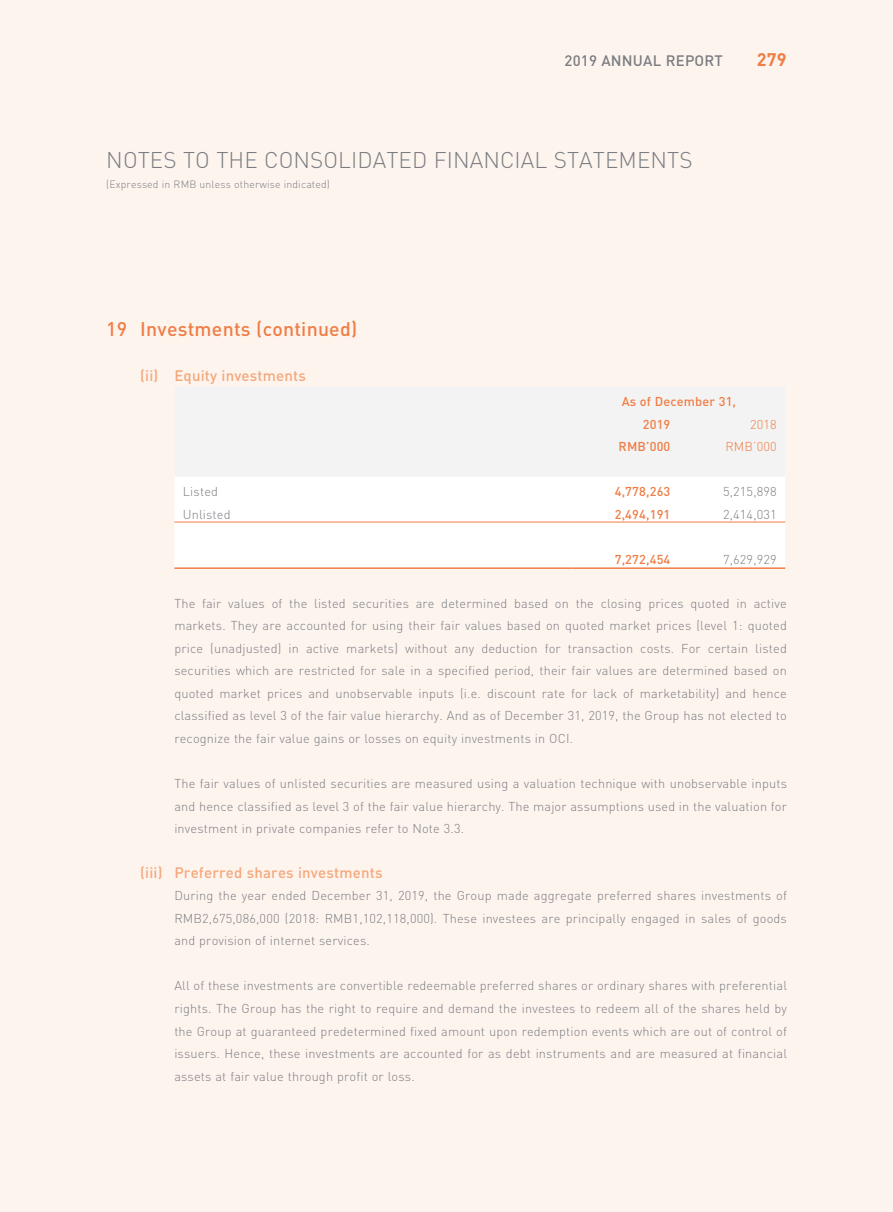
<style>
.page{position:relative;width:893px;height:1212px;background:#fef4ee}
.page>*{position:absolute;margin:0;border:0;box-sizing:border-box;transform-origin:0 0}
.t1{font:300 22.5px "DIN";letter-spacing:.005em;color:#7a7d82}
.t2{font:500 19.5px "DIN";letter-spacing:.01em;color:#ef7d45}
.t3{font:700 18px "DIN";color:#ef7d45}
.t4{font:500 15px "DIN";letter-spacing:.01em;color:#f4a77a}
.t5{font:500 15px "DIN";letter-spacing:.01em;color:#7a7d82}
.t6{font:300 12.75px/22.5px "DIN";letter-spacing:.015em;color:#7a7d82;text-align:justify}
.t7{font:500 12.75px/22.5px "DIN";letter-spacing:.01em;color:#ef7d45}
.t8{font:300 12.75px "DIN";letter-spacing:.015em;color:#ef7d45}
.t9{font:300 10.5px "DIN";letter-spacing:.015em;color:#7a7d82}
</style>
<div class="page">
<div style="left:175px;top:387px;width:610px;height:89px;background:#f3f3f3"></div>
<div style="left:174px;top:477px;width:611px;height:90px;background:#fff"></div>
<hr style="left:174px;top:522px;width:399px;height:1px;background:#ef7d45">
<hr style="left:573px;top:522px;width:106px;height:1px;background:#ef7d45">
<hr style="left:679px;top:522px;width:106px;height:1px;background:#ef7d45">
<hr style="left:174px;top:567px;width:399px;height:2px;background:#ef7d45">
<hr style="left:573px;top:567px;width:106px;height:2px;background:#ef7d45">
<hr style="left:679px;top:567px;width:106px;height:2px;background:#ef7d45">
<p class="t5" style="left:565px;top:51px;width:160px">2019 ANNUAL REPORT</p>
<h3 class="t3" style="left:757px;top:48px;width:31px">279</h3>
<h1 class="t1" style="left:106px;top:146px;width:588px">NOTES TO THE CONSOLIDATED FINANCIAL STATEMENTS</h1>
<p class="t9" style="left:106px;top:177px;width:225px">(Expressed in RMB unless otherwise indicated)</p>
<h2 class="t2" style="left:106px;top:316px;width:252px">19 Investments (continued)</h2>
<p class="t4" style="left:140px;top:366px;width:167px">(ii) Equity investments</p>
<p class="t7" style="left:643px;top:390px;width:95px;text-indent:-21px">As of December 31,<br>2019</p>
<p class="t8" style="left:750px;top:416px;width:28px">2018</p>
<p class="t7" style="left:619px;top:435px;width:53px">RMB’000</p>
<p class="t8" style="left:725px;top:439px;width:53px">RMB’000</p>
<p class="t6" style="left:183px;top:480px;width:37px">Listed</p>
<p class="t7" style="left:615px;top:480px;width:57px">4,778,263</p>
<p class="t6" style="left:723px;top:480px;width:55px">5,215,898</p>
<p class="t6" style="left:183px;top:503px;width:49px">Unlisted</p>
<p class="t7" style="left:615px;top:502px;width:57px">2,494,191</p>
<p class="t6" style="left:723px;top:503px;width:55px">2,414,031</p>
<p class="t7" style="left:615px;top:548px;width:57px">7,272,454</p>
<p class="t6" style="left:723px;top:548px;width:55px">7,629,929</p>
<p class="t6" style="left:174px;top:592px;width:614px">The fair values of the listed securities are determined based on the closing prices quoted in active markets. They are accounted for using their fair values based on quoted market prices (level 1: quoted price (unadjusted) in active markets) without any deduction for transaction costs. For certain listed securities which are restricted for sale in a specified period, their fair values are determined based on quoted market prices and unobservable inputs (i.e. discount rate for lack of marketability) and hence classified as level 3 of the fair value hierarchy. And as of December 31, 2019, the Group has not elected to recognize the fair value gains or losses on equity investments in OCI.</p>
<p class="t6" style="left:174px;top:772px;width:614px">The fair values of unlisted securities are measured using a valuation technique with unobservable inputs and hence classified as level 3 of the fair value hierarchy. The major assumptions used in the valuation for investment in private companies refer to Note 3.3.</p>
<p class="t4" style="left:140px;top:863px;width:244px">(iii) Preferred shares investments</p>
<p class="t6" style="left:174px;top:884px;width:614px">During the year ended December 31, 2019, the Group made aggregate preferred shares investments of RMB2,675,086,000 (2018: RMB1,102,118,000). These investees are principally engaged in sales of goods and provision of internet services.</p>
<p class="t6" style="left:174px;top:974px;width:614px">All of these investments are convertible redeemable preferred shares or ordinary shares with preferential rights. The Group has the right to require and demand the investees to redeem all of the shares held by the Group at guaranteed predetermined fixed amount upon redemption events which are out of control of issuers. Hence, these investments are accounted for as debt instruments and are measured at financial assets at fair value through profit or loss.</p>
</div>
